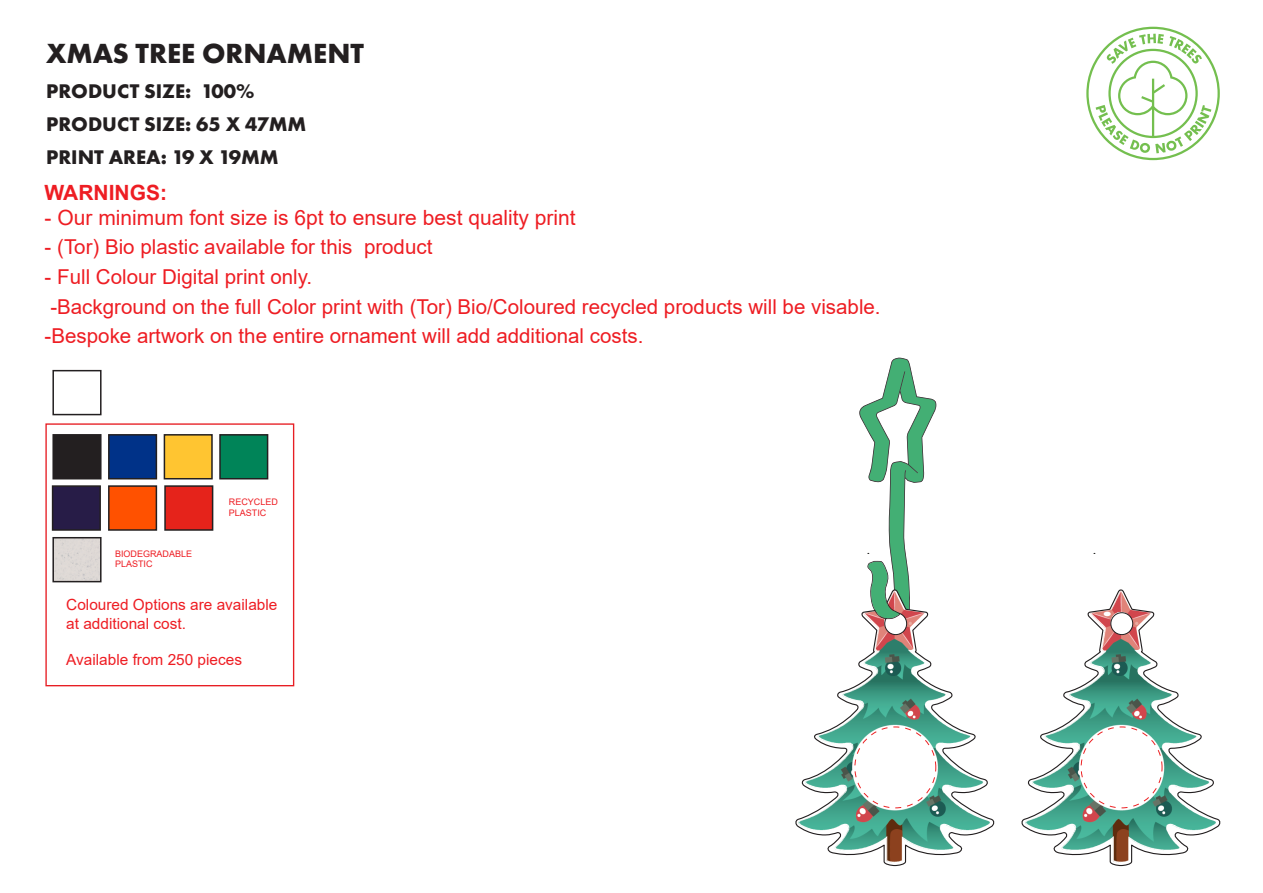
<style>
.page{position:relative;width:1263px;height:893px;background:#fff}
.page>*{position:absolute;margin:0;border:0;box-sizing:border-box;transform-origin:0 0}
.t1{font:700 28.8px "Futura PT";color:#231f20}
.t2{font:21px "Arial";color:#ee1d23}
.t3{font:700 21px "Arial";color:#ee1d23}
.t4{font:20.55px/29.5px "Arial";color:#ee1d23}
.t5{font:700 20.55px/32.8px "Futura PT";color:#231f20}
.t6{font:15.45px/18.5px "Arial";color:#ee1d23}
.t7{font:9px/10.8px "Arial";color:#ee1d23}
</style>
<div class="page">
<img style="left:799px;top:620px;width:191px;height:243px">
<div style="left:885px;top:613px;width:22px;height:22px;background:#fff;border-radius:50%"></div>
<div style="left:884px;top:612px;width:23px;height:23px;border:1px solid #231f20;border-radius:50%"></div>
<svg style="left:859px;top:358px;width:77px;height:262px"></svg>
<img style="left:1025px;top:591px;width:191px;height:272px">
<div style="left:1111px;top:613px;width:22px;height:22px;background:#fff;border-radius:50%"></div>
<div style="left:1111px;top:612px;width:22px;height:23px;border:1px solid #231f20;border-radius:50%"></div>
<div style="left:854px;top:727px;width:82px;height:81px;border:1px dashed #ec2123;border-radius:50%"></div>
<div style="left:1081px;top:727px;width:81px;height:81px;border:1px dashed #ec2123;border-radius:50%"></div>
<svg style="left:1086px;top:27px;width:134px;height:133px"></svg>
<div style="left:52px;top:370px;width:50px;height:45px;border:2px solid #231f20"></div>
<div style="left:52px;top:434px;width:50px;height:45px;background:#231f20;border:2px solid #231f20"></div>
<div style="left:108px;top:434px;width:49px;height:45px;background:#003288;border:2px solid #231f20"></div>
<div style="left:52px;top:485px;width:49px;height:46px;background:#271c47;border:2px solid #231f20"></div>
<div style="left:164px;top:434px;width:49px;height:45px;background:#ffc531;border:2px solid #231f20"></div>
<div style="left:164px;top:485px;width:49px;height:46px;background:#e5231b;border:2px solid #231f20"></div>
<div style="left:219px;top:434px;width:49px;height:45px;background:#008458;border:2px solid #231f20"></div>
<div style="left:108px;top:485px;width:49px;height:46px;background:#ff5100;border:2px solid #231f20"></div>
<div style="left:55px;top:540px;width:44px;height:39px;background:#ded8d5"></div>
<div style="left:52px;top:537px;width:50px;height:45px;border:2px solid #231f20"></div>
<div style="left:45px;top:423px;width:249px;height:263px;border:1px solid #e71e24"></div>
<h1 class="t1" style="left:46px;top:34px;width:319px">XMAS TREE ORNAMENT</h1>
<p class="t5" style="left:46px;top:75px;width:262px">PRODUCT SIZE: 100%<br>PRODUCT SIZE: 65 X 47MM<br>PRINT AREA: 19 X 19MM</p>
<p class="t3" style="left:45px;top:178px;width:124px">WARNINGS:</p>
<p class="t2" style="left:45px;top:203px;width:533px">- Our minimum font size is 6pt to ensure best quality print</p>
<p class="t4" style="left:45px;top:232px;width:389px">- (Tor) Bio plastic available for this product</p>
<p class="t4" style="left:45px;top:262px;width:837px">- Full Colour Digital print only.<br>-Background on the full Color print with (Tor) Bio/Coloured recycled products will be visable. -Bespoke artwork on the entire ornament will add additional costs.</p>
<p class="t7" style="left:115px;top:548px;width:78px">BIODEGRADABLE<br>PLASTIC</p>
<p class="t7" style="left:229px;top:496px;width:50px">RECYCLED<br>PLASTIC</p>
<p class="t6" style="left:66px;top:595px;width:213px">Coloured Options are available at additional cost.</p>
<p class="t6" style="left:66px;top:651px;width:177px">Available from 250 pieces</p>
</div>
